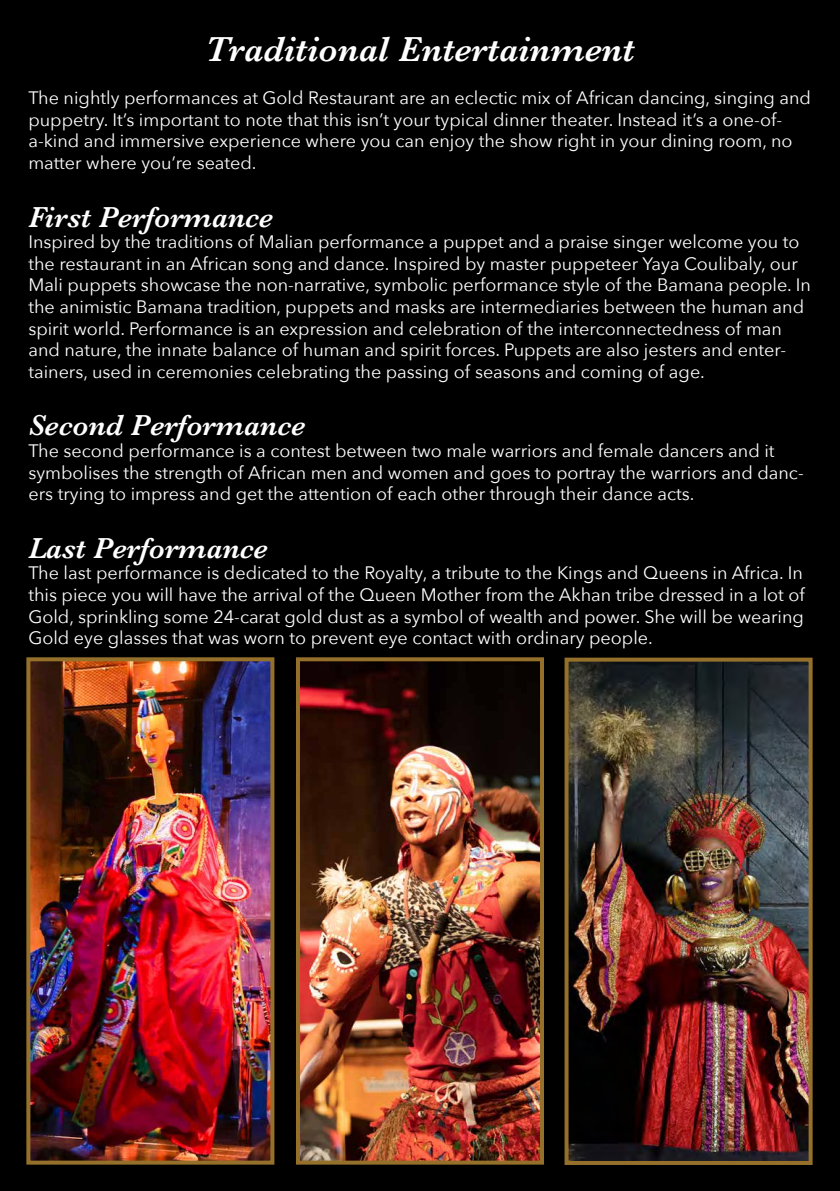
<style>
.page{position:relative;width:840px;height:1191px;background:#fff}
.page>*{position:absolute;margin:0;border:0;box-sizing:border-box;transform-origin:0 0}
.t1{font:italic 600 36px "Baskerville";color:#fff}
.t2{font:italic 600 30px "Baskerville";color:#fff}
.t3{font:18px/21.6px "Avenir Next";color:#fff}
</style>
<div class="page">
<div style="left:0;top:0;width:839px;height:1191px;background:#000"></div>
<img style="left:31px;top:662px;width:238px;height:497px">
<div style="left:26px;top:657px;width:248px;height:507px;border:4px solid #95702a"></div>
<img style="left:301px;top:662px;width:237px;height:497px">
<div style="left:296px;top:657px;width:247px;height:507px;border:4px solid #95702a"></div>
<img style="left:569px;top:662px;width:238px;height:498px">
<div style="left:564px;top:657px;width:248px;height:508px;border:4px solid #95702a"></div>
<h1 class="t1" style="left:205px;top:25px;width:431px">Traditional Entertainment</h1>
<p class="t3" style="left:28px;top:86px;width:783px">The nightly performances at Gold Restaurant are an eclectic mix of African dancing, singing and puppetry. It’s important to note that this isn’t your typical dinner theater. Instead it’s a one-of&shy;a-kind and immersive experience where you can enjoy the show right in your dining room, no matter where you’re seated.</p>
<h2 class="t2" style="left:28px;top:196px;width:246px">First Performance</h2>
<p class="t3" style="left:28px;top:230px;width:783px">Inspired by the traditions of Malian performance a puppet and a praise singer welcome you to the restaurant in an African song and dance. Inspired by master puppeteer Yaya Coulibaly, our Mali puppets showcase the non-narrative, symbolic performance style of the Bamana people. In the animistic Bamana tradition, puppets and masks are intermediaries between the human and spirit world. Performance is an expression and celebration of the interconnectedness of man and nature, the innate balance of human and spirit forces. Puppets are also jesters and enter&shy;tainers, used in ceremonies celebrating the passing of seasons and coming of age.</p>
<h2 class="t2" style="left:28px;top:405px;width:278px">Second Performance</h2>
<p class="t3" style="left:28px;top:439px;width:776px">The second performance is a contest between two male warriors and female dancers and it symbolises the strength of African men and women and goes to portray the warriors and danc&shy;ers trying to impress and get the attention of each other through their dance acts.</p>
<h2 class="t2" style="left:28px;top:528px;width:241px">Last Performance</h2>
<p class="t3" style="left:28px;top:561px;width:777px;text-align:justify">The last performance is dedicated to the Royalty, a tribute to the Kings and Queens in Africa. In this piece you will have the arrival of the Queen Mother from the Akhan tribe dressed in a lot of Gold, sprinkling some 24-carat gold dust as a symbol of wealth and power. She will be wearing Gold eye glasses that was worn to prevent eye contact with ordinary people.</p>
</div>
